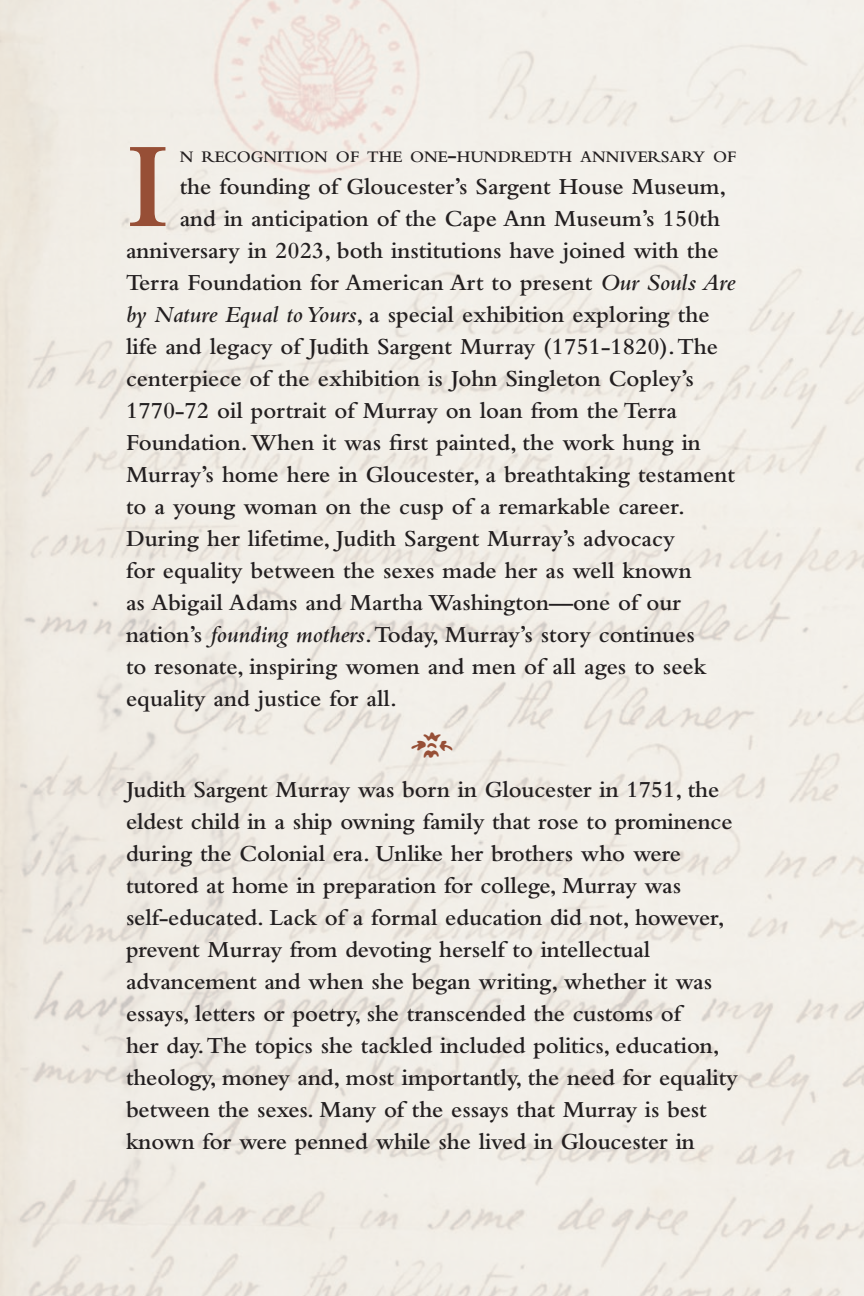
<style>
.page{position:relative;width:864px;height:1296px;background:#fff}
.page>*{position:absolute;margin:0;border:0;box-sizing:border-box;transform-origin:0 0}
.Open_Par{font:600 126.8px "Bembo";color:#974f36}
.Open_Par-2{font:600 24px/32px "Bembo";color:#231f20}
.Open_Par-3{font:600 16.8px "Bembo";color:#231f20}
.s1{font-size:24px}
.s2{font-style:italic}
</style>
<div class="page">
<img style="left:0;top:0;width:864px;height:1296px">
<svg style="left:412px;top:732px;width:40px;height:26px"></svg>
<p class="Open_Par" style="left:126px;top:116px;width:45px">I</p>
<p class="Open_Par-3" style="left:180px;top:147px;width:558px">N RECOGNITION OF THE ONE<span class="s1">-</span>HUNDREDTH ANNIVERSARY OF</p>
<p class="Open_Par-2" style="left:180px;top:171px;width:548px">the founding of Gloucester’s Sargent House Museum,</p>
<p class="Open_Par-2" style="left:180px;top:203px;width:542px">and in anticipation of the Cape Ann Museum’s 150th</p>
<p class="Open_Par-2" style="left:126px;top:235px;width:594px">anniversary in 2023, both institutions have joined with the</p>
<p class="Open_Par-2" style="left:126px;top:267px;width:611px">Terra Foundation for American Art to present <span class="s2">Our Souls Are</span></p>
<p class="Open_Par-2" style="left:126px;top:299px;width:585px"><span class="s2">by Nature Equal to Yours</span>, a special exhibition exploring the</p>
<p class="Open_Par-2" style="left:126px;top:331px;width:594px">life and legacy of Judith Sargent Murray (1751-1820). The</p>
<p class="Open_Par-2" style="left:126px;top:363px;width:570px">centerpiece of the exhibition is John Singleton Copley’s</p>
<p class="Open_Par-2" style="left:126px;top:395px;width:553px">1770-72 oil portrait of Murray on loan from the Terra</p>
<p class="Open_Par-2" style="left:126px;top:427px;width:576px">Foundation. When it was first painted, the work hung in</p>
<p class="Open_Par-2" style="left:126px;top:459px;width:610px">Murray’s home here in Gloucester, a breathtaking testament</p>
<p class="Open_Par-2" style="left:126px;top:491px;width:561px">to a young woman on the cusp of a remarkable career.</p>
<p class="Open_Par-2" style="left:126px;top:523px;width:550px">During her lifetime, Judith Sargent Murray’s advocacy</p>
<p class="Open_Par-2" style="left:126px;top:555px;width:567px">for equality between the sexes made her as well known</p>
<p class="Open_Par-2" style="left:126px;top:587px;width:557px">as Abigail Adams and Martha Washington—one of our</p>
<p class="Open_Par-2" style="left:126px;top:618px;width:570px">nation’s <span class="s2">founding mothers</span>. Today, Murray’s story continues</p>
<p class="Open_Par-2" style="left:126px;top:650px;width:582px">to resonate, inspiring women and men of all ages to seek</p>
<p class="Open_Par-2" style="left:126px;top:682px;width:273px">equality and justice for all.</p>
<p class="Open_Par-2" style="left:126px;top:774px;width:613px">Judith Sargent Murray was born in Gloucester in 1751, the eldest child in a ship owning family that rose to prominence during the Colonial era. Unlike her brothers who were tutored at home in preparation for college, Murray was self-educated. Lack of a formal education did not, however, prevent Murray from devoting herself to intellectual advancement and when she began writing, whether it was essays, letters or poetry, she transcended the customs of<br>her day. The topics she tackled included politics, education, theology, money and, most importantly, the need for equality between the sexes. Many of the essays that Murray is best known for were penned while she lived in Gloucester in</p>
</div>
